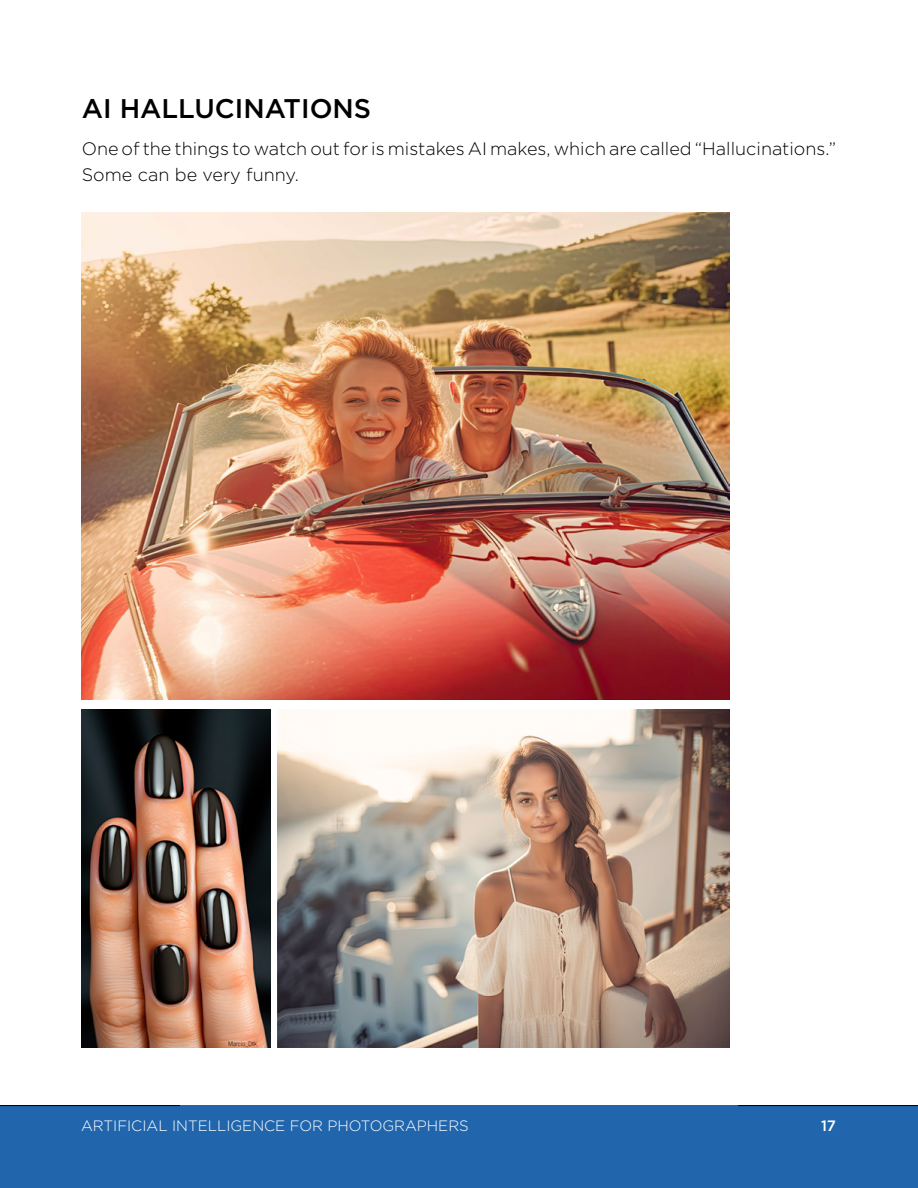
<style>
.page{position:relative;width:918px;height:1188px;background:#fff}
.page>*{position:absolute;margin:0;border:0;box-sizing:border-box;transform-origin:0 0}
.t1{font:500 27px "Gotham";color:#000}
.t2{font:300 18px/25.5px "Gotham";color:#000}
.t3{font:300 15px "Gotham";color:#fff}
.t4{font:500 15px "Gotham";color:#fff}
</style>
<div class="page">
<div style="left:0;top:1105px;width:918px;height:83px;background:#2166ad"></div>
<hr style="left:738px;top:1105px;width:180px;height:1px;background:#000">
<hr style="left:0;top:1105px;width:180px;height:1px;background:#000">
<img style="left:82px;top:212px;width:647px;height:488px">
<img style="left:277px;top:710px;width:452px;height:337px">
<img style="left:82px;top:710px;width:189px;height:337px">
<h1 class="t1" style="left:82px;top:90px;width:291px">AI HALLUCINATIONS</h1>
<p class="t2" style="left:82px;top:136px;width:756px">One of the things to watch out for is mistakes AI makes, which are called “Hallucinations.”<br>Some can be very funny.</p>
<p class="t3" style="left:81px;top:1117px;width:389px">ARTIFICIAL INTELLIGENCE FOR PHOTOGRAPHERS</p>
<p class="t4" style="left:821px;top:1116px;width:17px">17</p>
</div>
